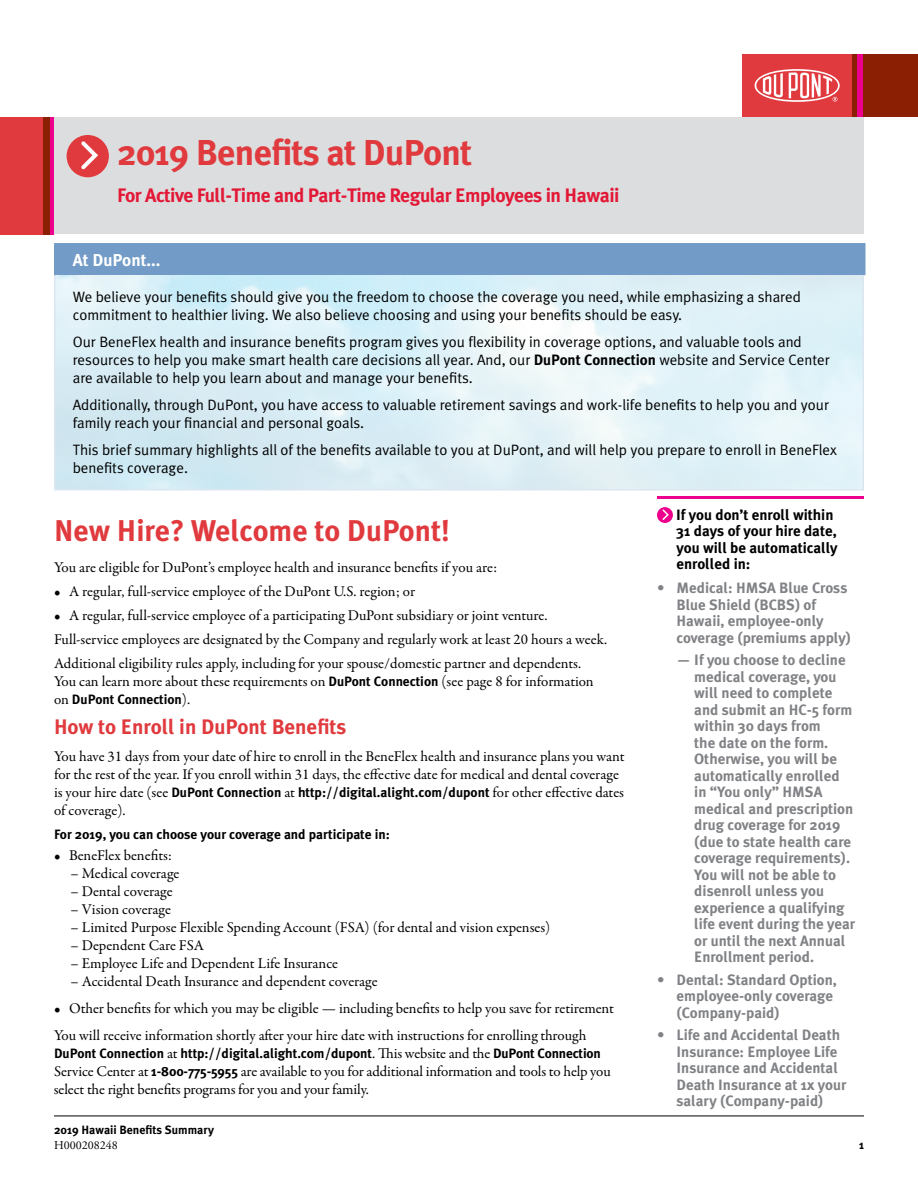
<style>
.page{position:relative;width:918px;height:1188px;background:#fff}
.page>*{position:absolute;margin:0;border:0;box-sizing:border-box;transform-origin:0 0}
.t1{font:700 36px "Meta Plus";letter-spacing:-.02em;color:#e03a3e}
.t2{font:700 30px "Meta Plus";color:#e03a3e}
.t3{font:700 21px "Meta Plus";color:#e03a3e}
.t4{font:700 19.5px "Meta Plus";letter-spacing:-.025em;color:#e31837}
.t5{font:700 17.25px "Meta Plus";color:#fff}
.t6{font:15px/24px "Garamond Premr Pro";letter-spacing:-.005em;color:#000}
.t7{font:15px/18px "Meta Plus Normal";color:#000}
.t8{font:700 15px/16.5px "Meta Plus";color:#808285}
.t9{font:700 15px/16.5px "Meta Plus";color:#000}
.t10{font:700 13.5px "Meta Plus";color:#000}
.t11{font:700 12px "Meta Plus";color:#000}
.t12{font:12px "Adobe Garamond Pro";color:#000}
.s1{font-family:"Meta Plus";font-weight:700}
.s2{font-family:"Meta Plus";font-weight:700;font-size:13.5px}
.s3{font-family:"Garamond Premr Pro";font-weight:400;font-size:15px}
</style>
<div class="page">
<hr style="left:54px;top:1116px;width:810px;height:1px;background:#000">
<div style="left:55px;top:244px;width:810px;height:31px;background:#729bc7"></div>
<hr style="left:54px;top:245px;width:2px;height:30px;background:#729bc7">
<hr style="left:54px;top:243px;width:812px;height:1px;background:#729bc7">
<hr style="left:864px;top:245px;width:2px;height:30px;background:#729bc7">
<hr style="left:657px;top:496px;width:207px;height:3px;background:#ec008c">
<div style="left:657px;top:507px;width:16px;height:16px;background:#ec008c;border-radius:50%"></div>
<svg style="left:662px;top:509px;width:7px;height:11px"></svg>
<div style="left:852px;top:54px;width:66px;height:63px;background:#8a1f03"></div>
<div style="left:742px;top:54px;width:110px;height:63px;background:#e03a3e"></div>
<svg style="left:755px;top:69px;width:85px;height:33px"></svg>
<div style="left:857px;top:54px;width:6px;height:63px;background:#ec008c"></div>
<div style="left:54px;top:117px;width:810px;height:117px;background:#dcddde"></div>
<hr style="left:50px;top:117px;width:4px;height:117px;background:#ec008c">
<div style="left:42px;top:117px;width:8px;height:117px;background:#8a1f03"></div>
<div style="left:0;top:117px;width:42px;height:117px;background:#e03a3e"></div>
<div style="left:67px;top:135px;width:42px;height:42px;background:#e03a3e;border-radius:50%"></div>
<svg style="left:81px;top:141px;width:17px;height:28px"></svg>
<h1 class="t1" style="left:117px;top:132px;width:357px">2019 Benefits at DuPont</h1>
<h3 class="t4" style="left:117px;top:184px;width:504px">For Active Full-Time and Part-Time Regular Employees in Hawaii</h3>
<p class="t5" style="left:73px;top:250px;width:89px">At DuPont...</p>
<p class="t7" style="left:73px;top:288px;width:730px">We believe your benefits should give you the freedom to choose the coverage you need, while emphasizing a shared commitment to healthier living. We also believe choosing and using your benefits should be easy.</p>
<p class="t7" style="left:73px;top:333px;width:759px">Our BeneFlex health and insurance benefits program gives you flexibility in coverage options, and valuable tools and resources to help you make smart health care decisions all year. And, our <span class="s1">DuPont Connection</span> website and Service Center are available to help you learn about and manage your benefits.</p>
<p class="t7" style="left:73px;top:396px;width:758px">Additionally, through DuPont, you have access to valuable retirement savings and work-life benefits to help you and your family reach your financial and personal goals.</p>
<p class="t7" style="left:73px;top:441px;width:766px">This brief summary highlights all of the benefits available to you at DuPont, and will help you prepare to enroll in BeneFlex benefits coverage.</p>
<h2 class="t2" style="left:54px;top:513px;width:397px">New Hire? Welcome to DuPont!</h2>
<p class="t6" style="left:54px;top:556px;width:445px">You are eligible for DuPont’s employee health and insurance benefits if you are:</p>
<p class="t6" style="left:54px;top:580px;width:363px">• A regular, full-service employee of the DuPont U.S. region; or</p>
<p class="t6" style="left:54px;top:604px;width:555px">• A regular, full-service employee of a participating DuPont subsidiary or joint venture.<br>Full-service employees are designated by the Company and regularly work at least 20 hours a week.<br>Additional eligibility rules apply, including for your spouse/domestic partner and dependents.</p>
<p class="t6" style="left:54px;top:670px;width:541px">You can learn more about these requirements on <span class="s2">DuPont Connection</span> (see page 8 for information</p>
<p class="t10" style="left:54px;top:692px;width:138px"><span class="s3">on</span> DuPont Connection<span class="s3">).</span></p>
<h3 class="t3" style="left:54px;top:715px;width:294px">How to Enroll in DuPont Benefits</h3>
<p class="t6" style="left:54px;top:748px;width:572px;line-height:18px">You have 31 days from your date of hire to enroll in the BeneFlex health and insurance plans you want for the rest of the year. If you enroll within 31 days, the effective date for medical and dental coverage</p>
<p class="t10" style="left:54px;top:785px;width:572px"><span class="s3">is your hire date (see</span> DuPont Connection <span class="s3">at</span> http://digital.alight.com/dupont <span class="s3">for other effective dates</span></p>
<p class="t6" style="left:54px;top:799px;width:73px">of coverage).</p>
<p class="t10" style="left:54px;top:827px;width:337px">For 2019, you can choose your coverage and participate in:</p>
<p class="t6" style="left:54px;top:844px;width:119px">• BeneFlex benefits:</p>
<p class="t6" style="left:70px;top:862px;width:111px">– Medical coverage</p>
<p class="t6" style="left:70px;top:880px;width:104px">– Dental coverage</p>
<p class="t6" style="left:70px;top:898px;width:102px">– Vision coverage</p>
<p class="t6" style="left:70px;top:916px;width:481px">– Limited Purpose Flexible Spending Account (FSA) (for dental and vision expenses)</p>
<p class="t6" style="left:70px;top:934px;width:135px">– Dependent Care FSA</p>
<p class="t6" style="left:70px;top:952px;width:269px">– Employee Life and Dependent Life Insurance</p>
<p class="t6" style="left:70px;top:970px;width:309px">– Accidental Death Insurance and dependent coverage</p>
<p class="t6" style="left:54px;top:995px;width:562px;line-height:27px">• Other benefits for which you may be eligible — including benefits to help you save for retirement<br>You will receive information shortly after your hire date with instructions for enrolling through</p>
<p class="t10" style="left:54px;top:1046px;width:548px">DuPont Connection <span class="s3">at</span> http://digital.alight.com/dupont<span class="s3">. This website and the</span> DuPont Connection</p>
<p class="t6" style="left:54px;top:1063px;width:558px;line-height:18px">Service Center at <span class="s2">1-800-775-5955</span> are available to you for additional information and tools to help you select the right benefits programs for you and your family.</p>
<p class="t9" style="left:676px;top:506px;width:163px">If you don’t enroll within<br>31 days of your hire date, you will be automatically enrolled in:</p>
<p class="t8" style="left:677px;top:580px;width:176px;text-indent:-20px">• Medical: HMSA Blue Cross<br>Blue Shield (BCBS) of<br>Hawaii, employee-only coverage (premiums apply)</p>
<p class="t8" style="left:694px;top:652px;width:162px;text-indent:-18px">— If you choose to decline medical coverage, you will need to complete and submit an HC-5 form within 30 days from<br>the date on the form.<br>Otherwise, you will be automatically enrolled in “You only” HMSA medical and prescription drug coverage for 2019 (due to state health care coverage requirements).<br>You will not be able to disenroll unless you experience a qualifying life event during the year or until the next Annual<br>Enrollment period.</p>
<p class="t8" style="left:677px;top:971px;width:162px;text-indent:-20px">• Dental: Standard Option, employee-only coverage (Company-paid)</p>
<p class="t8" style="left:677px;top:1027px;width:171px;text-indent:-20px">• Life and Accidental Death<br>Insurance: Employee Life<br>Insurance and Accidental<br>Death Insurance at 1x your salary (Company-paid)</p>
<p class="t11" style="left:54px;top:1123px;width:162px">2019 Hawaii Benefits Summary</p>
<p class="t12" style="left:54px;top:1138px;width:65px">H000208248</p>
<p class="t11" style="left:859px;top:1138px;width:6px">1</p>
</div>
